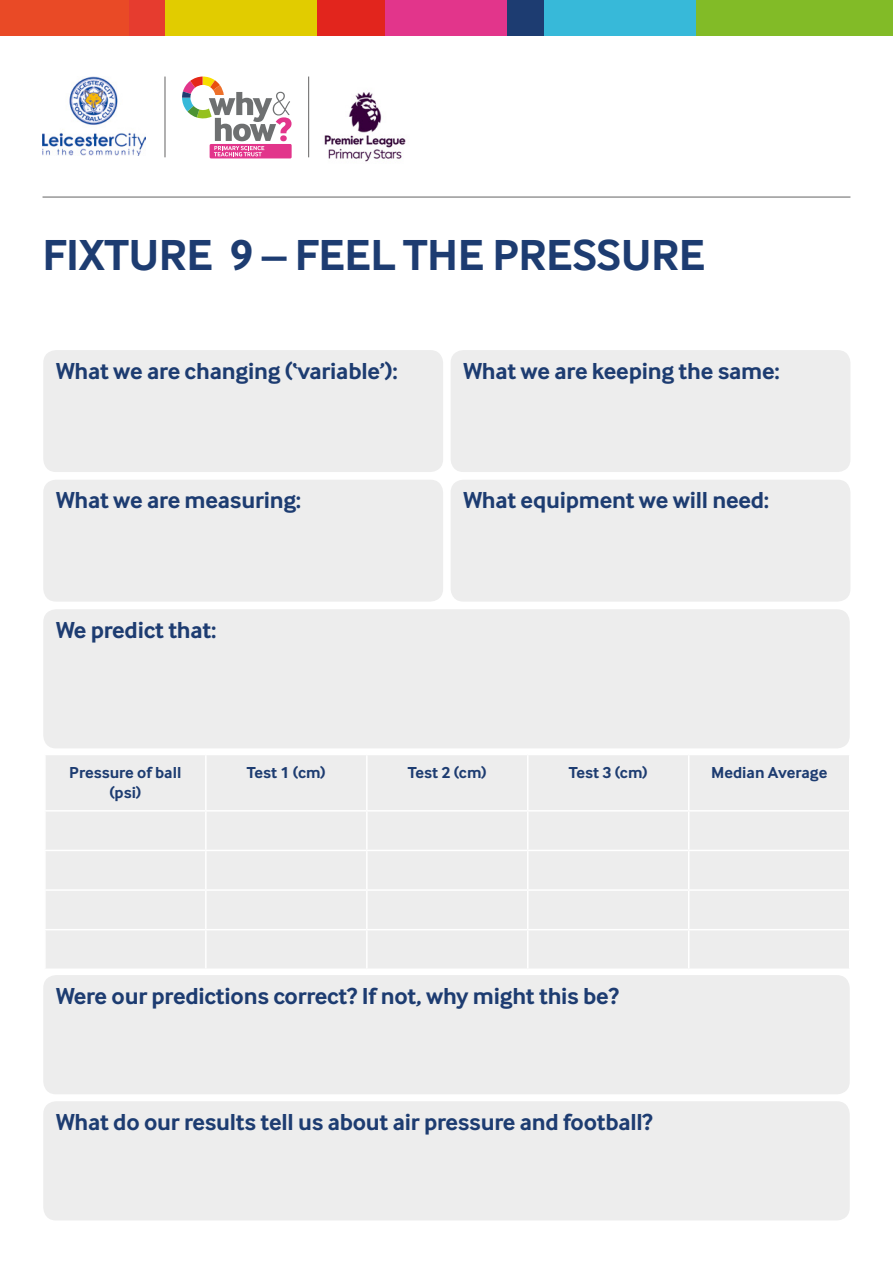
<style>
.page{position:relative;width:893px;height:1263px;background:#fff}
.page>*{position:absolute;margin:0;border:0;box-sizing:border-box;transform-origin:0 0}
.t1{font:700 45px "Inter Face";letter-spacing:-.01em;color:#1d3c71}
.t2{font:700 24px "Inter Face";letter-spacing:-.01em;color:#1d3c71}
.t3{font:700 16.5px/19.8px "Inter Face";color:#1d3c71;text-align:center}
</style>
<div class="page">
<div style="left:764px;top:0;width:129px;height:36px;background:#82bb27"></div>
<div style="left:544px;top:0;width:152px;height:36px;background:#37b9d9"></div>
<div style="left:696px;top:0;width:68px;height:36px;background:#82bb27"></div>
<div style="left:385px;top:0;width:123px;height:36px;background:#e2358b"></div>
<div style="left:508px;top:0;width:36px;height:36px;background:#1d3c71"></div>
<div style="left:165px;top:0;width:152px;height:36px;background:#e1cc00"></div>
<div style="left:317px;top:0;width:68px;height:36px;background:#e2251d"></div>
<div style="left:0;top:0;width:129px;height:36px;background:#e94a26"></div>
<div style="left:129px;top:0;width:36px;height:36px;background:#e63c2f"></div>
<svg style="left:210px;top:144px;width:81px;height:14px"></svg>
<svg style="left:182px;top:77px;width:109px;height:79px"></svg>
<img style="left:43px;top:77px;width:103px;height:79px">
<img style="left:324px;top:92px;width:82px;height:70px">
<hr style="left:165px;top:77px;width:1px;height:80px;background:#646363">
<hr style="left:308px;top:77px;width:1px;height:80px;background:#646363">
<hr style="left:43px;top:197px;width:807px;height:1px;background:#646363">
<div style="left:43px;top:350px;width:400px;height:122px;background:#ededed;border-radius:13px"></div>
<div style="left:43px;top:480px;width:400px;height:122px;background:#ededed;border-radius:13px"></div>
<div style="left:451px;top:350px;width:399px;height:122px;background:#ededed;border-radius:13px"></div>
<div style="left:451px;top:480px;width:399px;height:122px;background:#ededed;border-radius:13px"></div>
<div style="left:43px;top:609px;width:807px;height:139px;background:#ededed;border-radius:13px"></div>
<div style="left:46px;top:755px;width:803px;height:213px;background:#ededed"></div>
<hr style="left:205px;top:755px;width:2px;height:55px;background:#fff">
<hr style="left:366px;top:755px;width:2px;height:55px;background:#fff">
<hr style="left:527px;top:755px;width:1px;height:55px;background:#fff">
<hr style="left:688px;top:755px;width:1px;height:55px;background:#fff">
<hr style="left:44px;top:810px;width:162px;height:1px;background:#fff">
<hr style="left:206px;top:810px;width:161px;height:1px;background:#fff">
<hr style="left:205px;top:811px;width:2px;height:39px;background:#fff">
<hr style="left:367px;top:810px;width:161px;height:1px;background:#fff">
<hr style="left:366px;top:811px;width:2px;height:39px;background:#fff">
<hr style="left:528px;top:810px;width:161px;height:1px;background:#fff">
<hr style="left:527px;top:811px;width:1px;height:39px;background:#fff">
<hr style="left:689px;top:810px;width:161px;height:1px;background:#fff">
<hr style="left:688px;top:811px;width:1px;height:39px;background:#fff">
<hr style="left:44px;top:850px;width:162px;height:1px;background:#fff">
<hr style="left:206px;top:850px;width:161px;height:1px;background:#fff">
<hr style="left:205px;top:851px;width:2px;height:38px;background:#fff">
<hr style="left:367px;top:850px;width:161px;height:1px;background:#fff">
<hr style="left:366px;top:851px;width:2px;height:38px;background:#fff">
<hr style="left:528px;top:850px;width:161px;height:1px;background:#fff">
<hr style="left:527px;top:851px;width:1px;height:38px;background:#fff">
<hr style="left:689px;top:850px;width:161px;height:1px;background:#fff">
<hr style="left:688px;top:851px;width:1px;height:38px;background:#fff">
<hr style="left:44px;top:889px;width:162px;height:2px;background:#fff">
<hr style="left:206px;top:889px;width:161px;height:2px;background:#fff">
<hr style="left:205px;top:891px;width:2px;height:38px;background:#fff">
<hr style="left:367px;top:889px;width:161px;height:2px;background:#fff">
<hr style="left:366px;top:891px;width:2px;height:38px;background:#fff">
<hr style="left:528px;top:889px;width:161px;height:2px;background:#fff">
<hr style="left:527px;top:891px;width:1px;height:38px;background:#fff">
<hr style="left:689px;top:889px;width:161px;height:2px;background:#fff">
<hr style="left:688px;top:891px;width:1px;height:38px;background:#fff">
<hr style="left:44px;top:929px;width:162px;height:1px;background:#fff">
<hr style="left:206px;top:929px;width:161px;height:1px;background:#fff">
<hr style="left:205px;top:930px;width:2px;height:38px;background:#fff">
<hr style="left:367px;top:929px;width:161px;height:1px;background:#fff">
<hr style="left:366px;top:930px;width:2px;height:38px;background:#fff">
<hr style="left:528px;top:929px;width:161px;height:1px;background:#fff">
<hr style="left:527px;top:930px;width:1px;height:38px;background:#fff">
<hr style="left:689px;top:929px;width:161px;height:1px;background:#fff">
<hr style="left:688px;top:930px;width:1px;height:38px;background:#fff">
<div style="left:43px;top:975px;width:807px;height:119px;background:#ededed;border-radius:13px"></div>
<div style="left:43px;top:1101px;width:807px;height:119px;background:#ededed;border-radius:13px"></div>
<h1 class="t1" style="left:43px;top:229px;width:664px">FIXTURE 9 – FEEL THE PRESSURE</h1>
<p class="t2" style="left:56px;top:357px;width:343px">What we are changing (‘variable’):</p>
<p class="t2" style="left:56px;top:486px;width:247px">What we are measuring:</p>
<p class="t2" style="left:56px;top:616px;width:162px">We predict that:</p>
<p class="t2" style="left:463px;top:357px;width:318px">What we are keeping the same:</p>
<p class="t2" style="left:463px;top:486px;width:307px">What equipment we will need:</p>
<p class="t3" style="left:69px;top:763px;width:114px">Pressure of ball (psi)</p>
<p class="t3" style="left:247px;top:763px;width:80px">Test 1 (cm)</p>
<p class="t3" style="left:408px;top:763px;width:80px">Test 2 (cm)</p>
<p class="t3" style="left:569px;top:763px;width:80px">Test 3 (cm)</p>
<p class="t3" style="left:711px;top:763px;width:118px">Median Average</p>
<p class="t2" style="left:56px;top:982px;width:564px">Were our predictions correct? If not, why might this be?</p>
<p class="t2" style="left:56px;top:1108px;width:598px">What do our results tell us about air pressure and football?</p>
</div>
